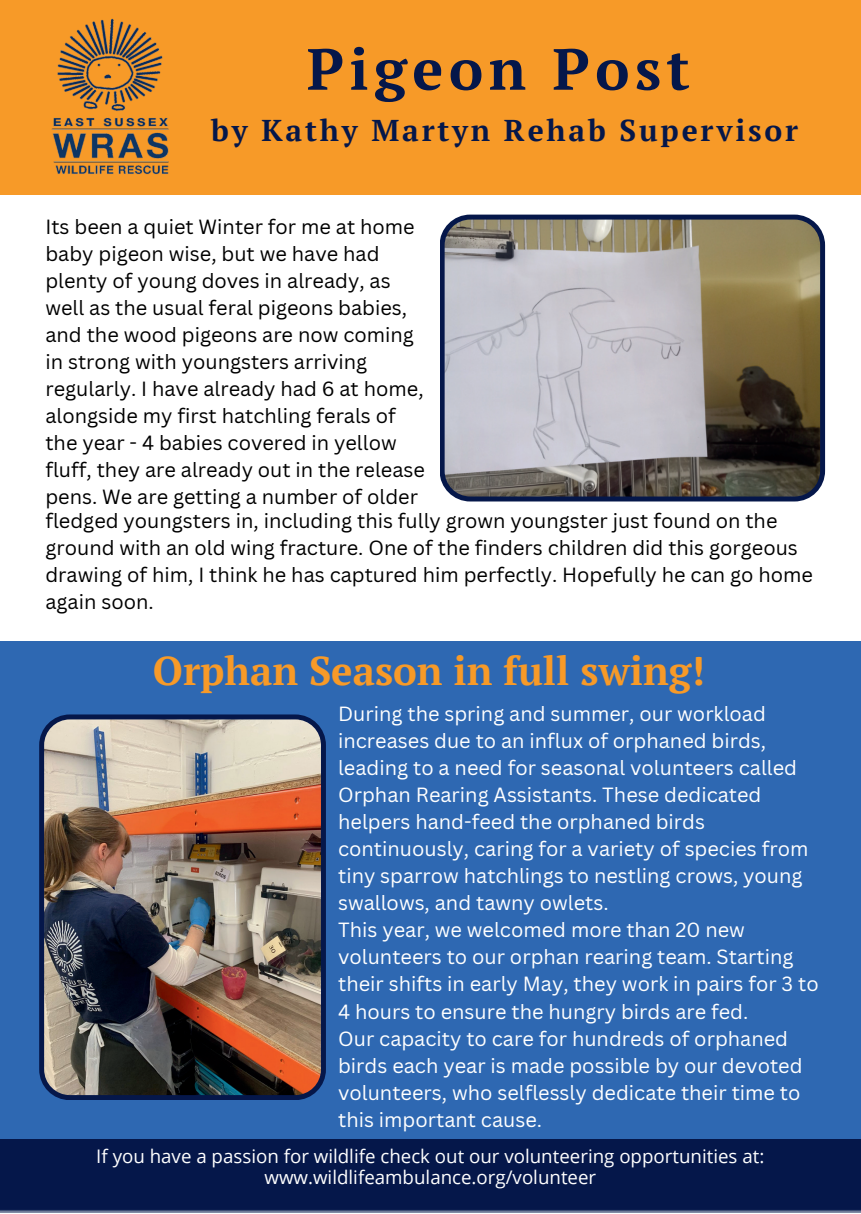
<style>
.page{position:relative;width:861px;height:1214px;background:#fff}
.page>*{position:absolute;margin:0;border:0;box-sizing:border-box;transform-origin:0 0}
.t1{font:700 58px "PT Serif";letter-spacing:.095em;color:#05174a}
.t2{font:700 40px "PT Serif";color:#f79a28}
.t3{font:700 30px "PT Serif";letter-spacing:.095em;color:#05174a}
.t4{font:20px/27px "Canva Sans";color:#fff}
.t5{font:20px/27px "Canva Sans";color:#000}
.t6{font:18.8px/21px "Open Sans";color:#fff;text-align:center}
</style>
<div class="page">
<div style="left:1px;top:1139px;width:859px;height:73px;background:#05174a"></div>
<div style="left:0;top:0;width:861px;height:195px;background:#f79a28"></div>
<img style="left:51px;top:18px;width:118px;height:157px">
<svg style="left:440px;top:215px;width:385px;height:286px"></svg>
<div style="left:0;top:641px;width:861px;height:498px;background:#2e68b2"></div>
<img style="left:39px;top:714px;width:287px;height:385px">
<h1 class="t1" style="left:307px;top:30px;width:384px">Pigeon Post</h1>
<h3 class="t3" style="left:211px;top:110px;width:588px">by Kathy Martyn Rehab Supervisor</h3>
<p class="t5" style="left:45px;top:213px;width:381px">Its been a quiet Winter for me at home baby pigeon wise, but we have had plenty of young doves in already, as well as the usual feral pigeons babies, and the wood pigeons are now coming in strong with youngsters arriving regularly. I have already had 6 at home, alongside my first hatchling ferals of the year - 4 babies covered in yellow fluff, they are already out in the release pens. We are getting a number of older</p>
<p class="t5" style="left:45px;top:507px;width:769px">fledged youngsters in, including this fully grown youngster just found on the ground with an old wing fracture. One of the finders children did this gorgeous drawing of him, I think he has captured him perfectly. Hopefully he can go home again soon.</p>
<h2 class="t2" style="left:153px;top:644px;width:554px">Orphan Season in full swing!</h2>
<p class="t4" style="left:338px;top:700px;width:482px">During the spring and summer, our workload increases due to an influx of orphaned birds, leading to a need for seasonal volunteers called Orphan Rearing Assistants. These dedicated helpers hand-feed the orphaned birds continuously, caring for a variety of species from tiny sparrow hatchlings to nestling crows, young swallows, and tawny owlets.<br>This year, we welcomed more than 20 new volunteers to our orphan rearing team. Starting their shifts in early May, they work in pairs for 3 to 4 hours to ensure the hungry birds are fed.<br>Our capacity to care for hundreds of orphaned birds each year is made possible by our devoted volunteers, who selflessly dedicate their time to this important cause.</p>
<p class="t6" style="left:96px;top:1145px;width:670px">If you have a passion for wildlife check out our volunteering opportunities at: www.wildlifeambulance.org/volunteer</p>
</div>
